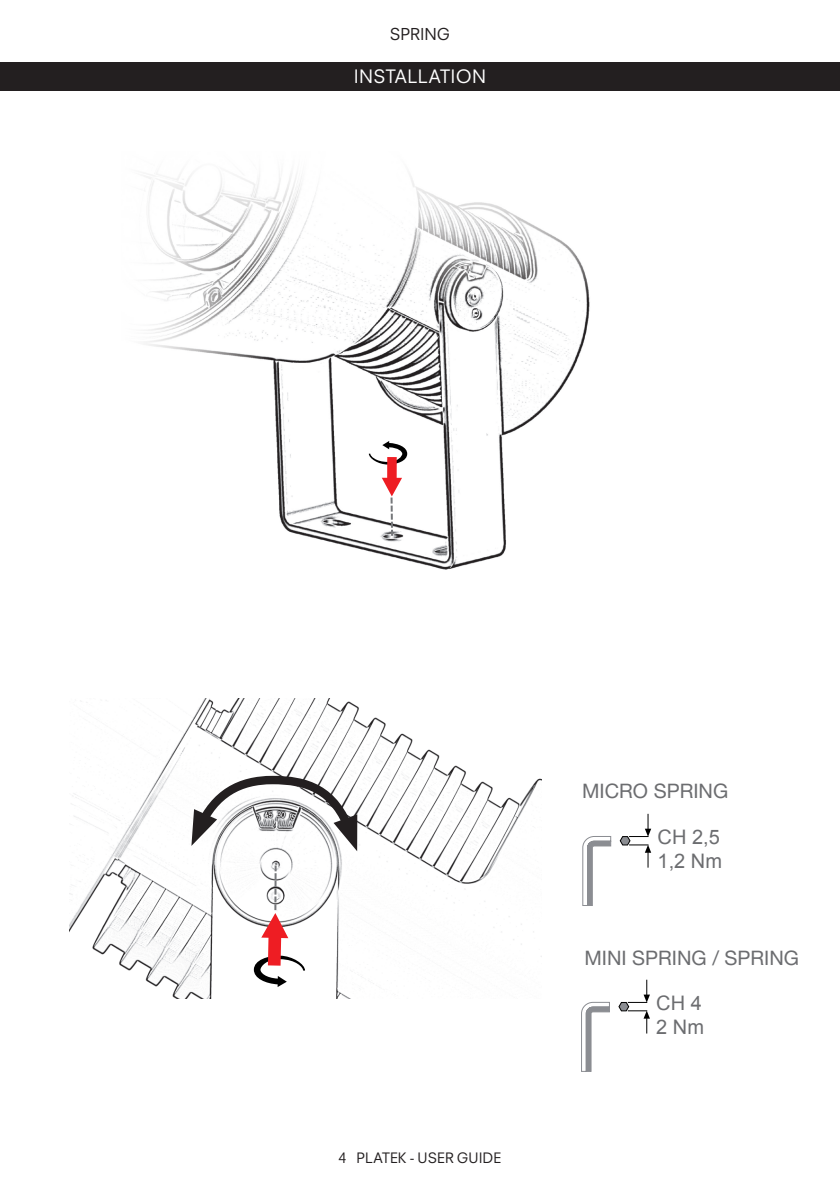
<style>
.page{position:relative;width:840px;height:1191px;background:#fff}
.page>*{position:absolute;margin:0;border:0;box-sizing:border-box;transform-origin:0 0}
.t1{font:20px "Helvetica Neue";color:#6c6d70}
.t2{font:20px/24px "Arial";color:#6c6d70}
.t3{font:18px "Neuzeit SLT Std";letter-spacing:.02em;color:#fff}
.t4{font:16px "Neuzeit SLT Std";color:#231f20}
.t5{font:14px "Neuzeit SLT Std";letter-spacing:.005em;color:#231f20}
</style>
<div class="page">
<img style="left:146px;top:176px;width:444px;height:394px">
<div style="left:0;top:62px;width:839px;height:29px;background:#231f20"></div>
<svg style="left:581px;top:1001px;width:29px;height:71px"></svg>
<svg style="left:618px;top:979px;width:31px;height:54px"></svg>
<svg style="left:582px;top:836px;width:29px;height:70px"></svg>
<svg style="left:619px;top:814px;width:32px;height:53px"></svg>
<img style="left:69px;top:698px;width:472px;height:300px">
<svg style="left:188px;top:771px;width:173px;height:80px"></svg>
<svg style="left:253px;top:865px;width:52px;height:122px"></svg>
<svg style="left:368px;top:441px;width:39px;height:95px"></svg>
<p class="t4" style="left:389px;top:25px;width:62px">SPRING</p>
<p class="t3" style="left:353px;top:66px;width:134px">INSTALLATION</p>
<p class="t3" style="left:354px;top:66px;width:160px">TECHNICAL DATA</p>
<p class="t5" style="left:338px;top:1149px;width:164px">4 PLATEK - USER GUIDE</p>
<p class="t1" style="left:582px;top:779px;width:147px">MICRO SPRING</p>
<p class="t2" style="left:657px;top:825px;width:66px">CH 2,5<br>1,2 Nm</p>
<p class="t1" style="left:584px;top:946px;width:216px">MINI SPRING / SPRING</p>
<p class="t2" style="left:656px;top:991px;width:49px">CH 4<br>2 Nm</p>
</div>
